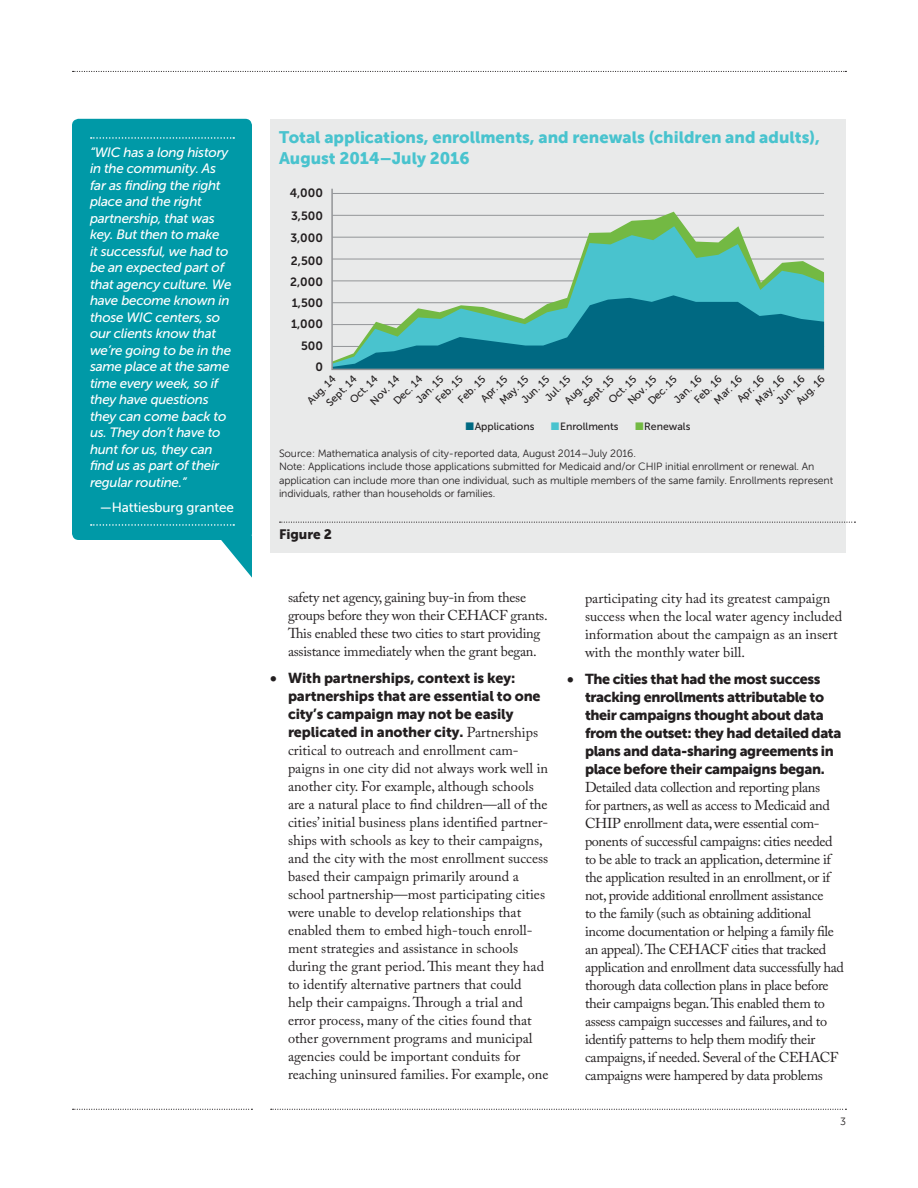
<style>
.page{position:relative;width:918px;height:1188px;background:#fff}
.page>*{position:absolute;margin:0;border:0;box-sizing:border-box;transform-origin:0 0}
.TABLE_HEADLINE___mus{font:16.5px/21px "Museo Sans 900";color:#49c3ce}
.TEXT_--bullet_list_w{font:14.25px/18px "Adobe Caslon Pro";letter-spacing:-.01em;color:#231f20}
.CALLOUT_TEXT___w__ru{font:italic 13.5px/16.5px "Museo Sans 500";letter-spacing:-.02em;color:#fff}
.CALLOUT_TEXT___w__ru-2{font:13.5px "Museo Sans 500";letter-spacing:-.01em;color:#fff}
.TABLE_TITLE___museo{font:13.5px "Museo Sans 900";color:#231f20}
.t1{font:12px/22.5px "Museo Sans 700";color:#231f20;text-align:justify}
.TABLE_FOOTNOTE___mus{font:10.5px/13.5px "Museo Sans 300";letter-spacing:-.01em;color:#231f20}
.t2{font:10.5px/13.8px "Museo Sans 500";color:#231f20}
.s1{font-family:"Museo Sans 900"}
</style>
<div class="page">
<svg style="left:271px;top:1109px;width:575px;height:1px"></svg>
<svg style="left:73px;top:1109px;width:179px;height:1px"></svg>
<svg style="left:73px;top:71px;width:773px;height:1px"></svg>
<div style="left:270px;top:119px;width:575px;height:433px;background:#e9eaea"></div>
<svg style="left:331px;top:188px;width:494px;height:183px"></svg>
<svg style="left:280px;top:522px;width:575px;height:1px"></svg>
<div style="left:72px;top:119px;width:180px;height:421px;background:#0099a7;border-radius:7px"></div>
<svg style="left:91px;top:137px;width:143px;height:2px"></svg>
<svg style="left:91px;top:524px;width:143px;height:2px"></svg>
<svg style="left:221px;top:536px;width:31px;height:42px"></svg>
<p class="CALLOUT_TEXT___w__ru" style="left:90px;top:144px;width:143px">“WIC has a long history in the community. As far as finding the right place and the right partnership, that was key. But then to make<br>it successful, we had to be an expected part of that agency culture. We have become known in those WIC centers, so our clients know that we’re going to be in the same place at the same time every week, so if they have questions they can come back to us. They don’t have to hunt for us, they can find us as part of their regular routine.”</p>
<p class="CALLOUT_TEXT___w__ru-2" style="left:100px;top:500px;width:136px">—Hattiesburg grantee</p>
<p class="TABLE_HEADLINE___mus" style="left:279px;top:126px;width:542px">Total applications, enrollments, and renewals (children and adults),<br>August 2014–July 2016</p>
<p class="t1" style="left:290px;top:182px;width:34px">4,000<br>3,500<br>3,000<br>2,500</p>
<p class="t1" style="left:290px;top:271px;width:34px;line-height:21px">2,000<br>1,500<br>1,000</p>
<p class="t1" style="left:301px;top:336px;width:23px;line-height:21px;text-align:right">500<br>0</p>
<p class="t2" style="left:304px;top:398px;width:37px;rotate:-45deg">Aug. 14</p>
<p class="t2" style="left:711px;top:397px;width:36px;rotate:-45deg">Mar. 16</p>
<p class="t2" style="left:773px;top:397px;width:37px;rotate:-45deg">Jun. 16</p>
<p class="t2" style="left:671px;top:397px;width:36px;rotate:-45deg">Jan. 16</p>
<p class="t2" style="left:691px;top:397px;width:36px;rotate:-45deg">Feb. 16</p>
<p class="t2" style="left:793px;top:398px;width:37px;rotate:-45deg">Aug. 16</p>
<p class="t2" style="left:734px;top:396px;width:35px;rotate:-45deg">Apr. 16</p>
<p class="t2" style="left:752px;top:398px;width:38px;rotate:-45deg">May. 16</p>
<p class="t2" style="left:323px;top:400px;width:40px;rotate:-45deg">Sept. 14</p>
<p class="t2" style="left:367px;top:398px;width:38px;rotate:-45deg">Nov. 14</p>
<p class="t2" style="left:347px;top:397px;width:36px;rotate:-45deg">Oct. 14</p>
<p class="t2" style="left:390px;top:398px;width:38px;rotate:-45deg">Dec. 14</p>
<p class="t2" style="left:542px;top:394px;width:33px;rotate:-45deg">Jul. 15</p>
<p class="t2" style="left:423px;top:387px;width:36px;text-indent:-14px;rotate:-45deg">Jan. 15<br>Feb. 15</p>
<p class="t2" style="left:455px;top:397px;width:36px;rotate:-45deg">Feb. 15</p>
<p class="t2" style="left:518px;top:397px;width:36px;rotate:-45deg">Jun. 15</p>
<p class="t2" style="left:570px;top:388px;width:40px;line-height:14.9px;text-indent:-12px;rotate:-45deg">Aug. 15<br>Sept. 15</p>
<p class="t2" style="left:605px;top:397px;width:36px;rotate:-45deg">Oct. 15</p>
<p class="t2" style="left:478px;top:396px;width:34px;rotate:-45deg">Apr. 15</p>
<p class="t2" style="left:496px;top:398px;width:38px;rotate:-45deg">May. 15</p>
<p class="t2" style="left:625px;top:398px;width:37px;rotate:-45deg">Nov. 15</p>
<p class="t2" style="left:645px;top:398px;width:37px;rotate:-45deg">Dec. 15</p>
<p class="t2" style="left:475px;top:420px;width:61px">Applications</p>
<p class="t2" style="left:560px;top:420px;width:60px">Enrollments</p>
<p class="t2" style="left:644px;top:420px;width:48px">Renewals</p>
<p class="TABLE_FOOTNOTE___mus" style="left:279px;top:446px;width:358px">Source: Mathematica analysis of city-reported data, August 2014–July 2016.</p>
<p class="TABLE_FOOTNOTE___mus" style="left:279px;top:460px;width:556px">Note: Applications include those applications submitted for Medicaid and/or CHIP initial enrollment or renewal. An application can include more than one individual, such as multiple members of the same family. Enrollments represent individuals, rather than households or families.</p>
<p class="TABLE_TITLE___museo" style="left:279px;top:527px;width:55px">Figure 2</p>
<p class="TEXT_--bullet_list_w" style="left:288px;top:588px;width:261px">safety net agency, gaining buy-in from these groups before they won their CEHACF grants.<br>This enabled these two cities to start providing assistance immediately when the grant began.</p>
<p class="TEXT_--bullet_list_w" style="left:288px;top:669px;width:262px;text-indent:-18px"><span class="s1">• With partnerships, context is key: partnerships that are essential to one city’s campaign may not be easily replicated in another city.</span> Partnerships critical to outreach and enrollment cam&shy;paigns in one city did not always work well in another city. For example, although schools are a natural place to find children—all of the cities’ initial business plans identified partner&shy;ships with schools as key to their campaigns, and the city with the most enrollment success based their campaign primarily around a school partnership—most participating cities were unable to develop relationships that enabled them to embed high-touch enroll&shy;ment strategies and assistance in schools during the grant period. This meant they had to identify alternative partners that could help their campaigns. Through a trial and error process, many of the cities found that other government programs and municipal agencies could be important conduits for reaching uninsured families. For example, one</p>
<p class="TEXT_--bullet_list_w" style="left:585px;top:589px;width:259px">participating city had its greatest campaign success when the local water agency included information about the campaign as an insert with the monthly water bill.</p>
<p class="TEXT_--bullet_list_w" style="left:585px;top:670px;width:261px;text-indent:-18px"><span class="s1">• The cities that had the most success tracking enrollments attributable to their campaigns thought about data from the outset: they had detailed data plans and data-sharing agreements in place before their campaigns began.<br></span>Detailed data collection and reporting plans<br>for partners, as well as access to Medicaid and CHIP enrollment data, were essential com&shy;ponents of successful campaigns: cities needed to be able to track an application, determine if the application resulted in an enrollment, or if not, provide additional enrollment assistance<br>to the family (such as obtaining additional income documentation or helping a family file an appeal). The CEHACF cities that tracked application and enrollment data successfully had thorough data collection plans in place before their campaigns began. This enabled them to assess campaign successes and failures, and to identify patterns to help them modify their campaigns, if needed. Several of the CEHACF campaigns were hampered by data problems</p>
<p class="TABLE_FOOTNOTE___mus" style="left:840px;top:1115px;width:7px">3</p>
</div>
